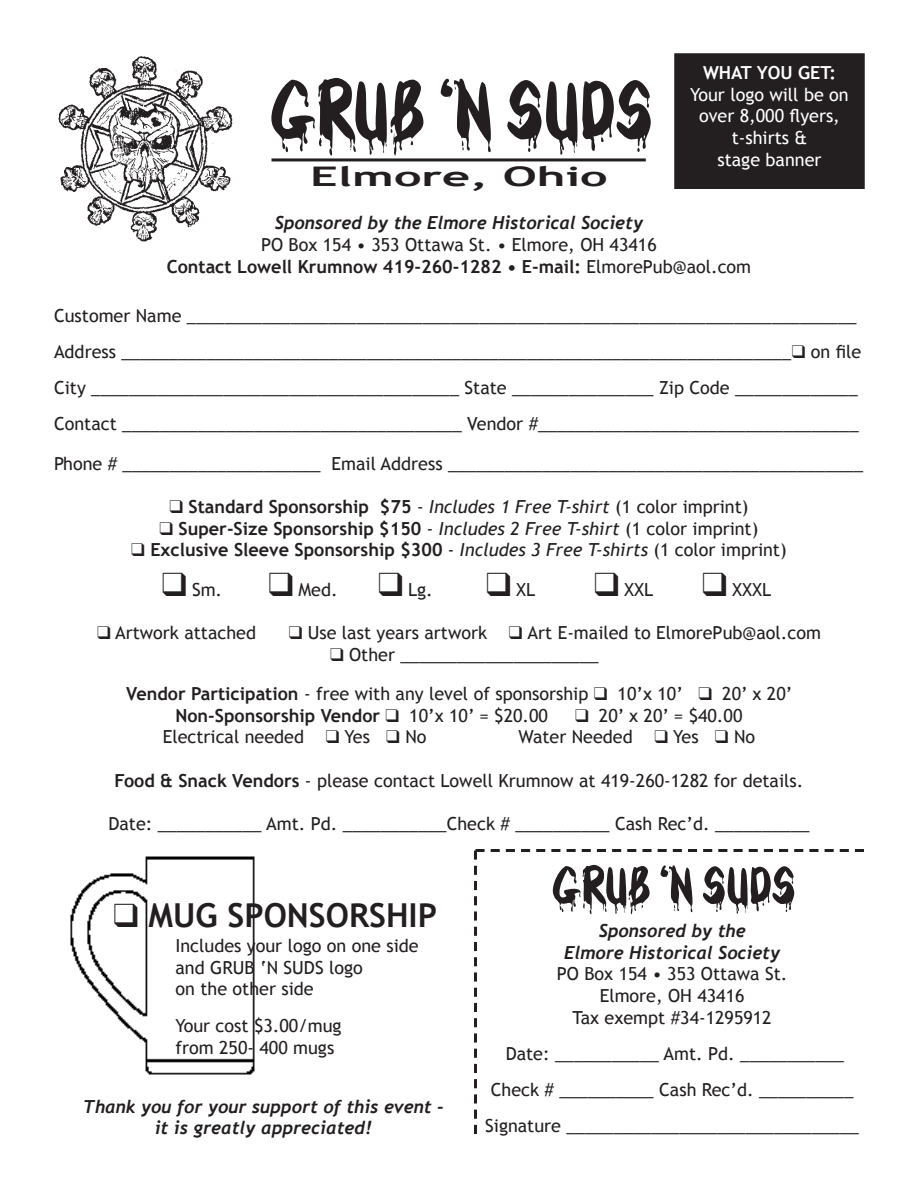
<style>
.page{position:relative;width:918px;height:1188px;background:#fff}
.page>*{position:absolute;margin:0;border:0;box-sizing:border-box;transform-origin:0 0}
.t1{font:82.5px "Dragoon";color:#231f20}
.t2{font:52.5px "Dragoon";color:#231f20}
.t3{font:700 33px "Trebuchet MS";color:#231f20}
.t4{font:700 27px "Trebuchet MS";color:#231f20;scale:1.8 1}
.t5{font:18px/21.6px "Trebuchet MS";color:#231f20;text-align:center}
.t6{font:700 18px "Trebuchet MS";color:#231f20}
.t7{font:italic 700 18px/21.6px "Trebuchet";color:#231f20;text-align:center}
.t8{font:18px/21.6px "Trebuchet MS";color:#fff;text-align:center}
.t9{font:700 18px "Trebuchet MS";color:#fff}
.s1{font-weight:700}
.s2{font-weight:400}
.s3{font-weight:400;font-style:italic}
</style>
<div class="page">
<hr style="left:272px;top:158px;width:374px;height:3px;background:#231f20">
<img style="left:70px;top:856px;width:185px;height:219px">
<img style="left:58px;top:56px;width:175px;height:186px">
<svg style="left:474px;top:849px;width:390px;height:285px"></svg>
<div style="left:676px;top:55px;width:187px;height:133px;background:#231f20"></div>
<div style="left:674px;top:53px;width:191px;height:136px;border:3px solid #231f20"></div>
<p class="t9" style="left:703px;top:62px;width:134px">WHAT YOU GET:</p>
<p class="t8" style="left:690px;top:84px;width:160px">Your logo will be on over 8,000 flyers, t-shirts &amp;<br>stage banner</p>
<h1 class="t1" style="left:268px;top:60px;width:384px">GRUB ‘N SUDS</h1>
<h3 class="t4" style="left:310px;top:160px;width:167px">Elmore, Ohio</h3>
<p class="t7" style="left:275px;top:213px;width:370px">Sponsored by the Elmore Historical Society</p>
<p class="t5" style="left:167px;top:234px;width:586px">PO Box 154 • 353 Ottawa St. • Elmore, OH 43416<br><span class="s1">Contact Lowell Krumnow 419-260-1282 • E-mail:</span> ElmorePub@aol.com</p>
<p class="t5" style="left:54px;top:298px;width:809px;line-height:36px;text-align:left">Customer Name _______________________________________________________________________ Address _______________________________________________________________________❑ on file City _______________________________________ State _______________ Zip Code _____________ Contact ____________________________________ Vendor #__________________________________</p>
<p class="t5" style="left:54px;top:453px;width:811px">Phone # _____________________ Email Address ____________________________________________</p>
<p class="t6" style="left:169px;top:495px;width:581px">❑ Standard Sponsorship $75 <span class="s2">-</span> <span class="s3">Includes 1 Free T-shirt</span> <span class="s2">(1 color imprint)</span></p>
<p class="t6" style="left:160px;top:517px;width:600px">❑ Super-Size Sponsorship $150 <span class="s2">-</span> <span class="s3">Includes 2 Free T-shirt</span> <span class="s2">(1 color imprint)</span></p>
<p class="t6" style="left:131px;top:539px;width:657px">❑ Exclusive Sleeve Sponsorship $300 <span class="s2">-</span> <span class="s3">Includes 3 Free T-shirts</span> <span class="s2">(1 color imprint)</span></p>
<p class="t5" style="left:162px;top:579px;width:62px">❑ Sm.</p>
<p class="t5" style="left:268px;top:579px;width:166px">❑ Med. ❑ Lg.</p>
<p class="t5" style="left:486px;top:579px;width:51px">❑XL</p>
<p class="t5" style="left:594px;top:579px;width:61px">❑ XXL</p>
<p class="t5" style="left:702px;top:579px;width:71px">❑ XXXL</p>
<p class="t5" style="left:97px;top:622px;width:161px">❑ Artwork attached</p>
<p class="t5" style="left:289px;top:622px;width:534px">❑ Use last years artwork ❑ Art E-mailed to ElmorePub@aol.com</p>
<p class="t5" style="left:126px;top:635px;width:668px;line-height:39.6px">❑ Other _____________________<br><span class="s1">Vendor Participation</span> - free with any level of sponsorship ❑ 10’x 10’ ❑ 20’ x 20’</p>
<p class="t6" style="left:175px;top:704px;width:374px">Non-Sponsorship Vendor ❑ <span class="s2">10’x 10’ = $20.00</span></p>
<p class="t5" style="left:575px;top:705px;width:169px">❑ 20’ x 20’ = $40.00</p>
<p class="t5" style="left:163px;top:727px;width:265px">Electrical needed ❑ Yes ❑ No</p>
<p class="t5" style="left:519px;top:727px;width:238px">Water Needed ❑ Yes ❑ No</p>
<p class="t5" style="left:114px;top:770px;width:691px"><span class="s1">Food &amp; Snack Vendors</span> - please contact Lowell Krumnow at 419-260-1282 for details.</p>
<p class="t5" style="left:108px;top:813px;width:703px">Date: ___________ Amt. Pd. ___________Check # __________ Cash Rec’d. __________</p>
<h3 class="t3" style="left:113px;top:894px;width:325px">❑ MUG SPONSORSHIP</h3>
<p class="t5" style="left:176px;top:935px;width:245px;text-align:left">Includes your logo on one side and GRUB ‘N SUDS logo<br>on the other side</p>
<p class="t5" style="left:176px;top:1015px;width:168px;text-align:left">Your cost $3.00/mug from 250- 400 mugs</p>
<p class="t7" style="left:83px;top:1096px;width:363px">Thank you for your support of this event - it is greatly appreciated!</p>
<h2 class="t2" style="left:550px;top:854px;width:245px">GRUB ‘N SUDS</h2>
<p class="t7" style="left:564px;top:920px;width:218px">Sponsored by the<br>Elmore Historical Society</p>
<p class="t5" style="left:557px;top:964px;width:232px">PO Box 154 • 353 Ottawa St.<br>Elmore, OH 43416<br>Tax exempt #34-1295912</p>
<p class="t5" style="left:485px;top:1036px;width:375px;line-height:36px">Date: ___________ Amt. Pd. ___________<br>Check # __________ Cash Rec’d. __________<br>Signature _______________________________</p>
</div>
